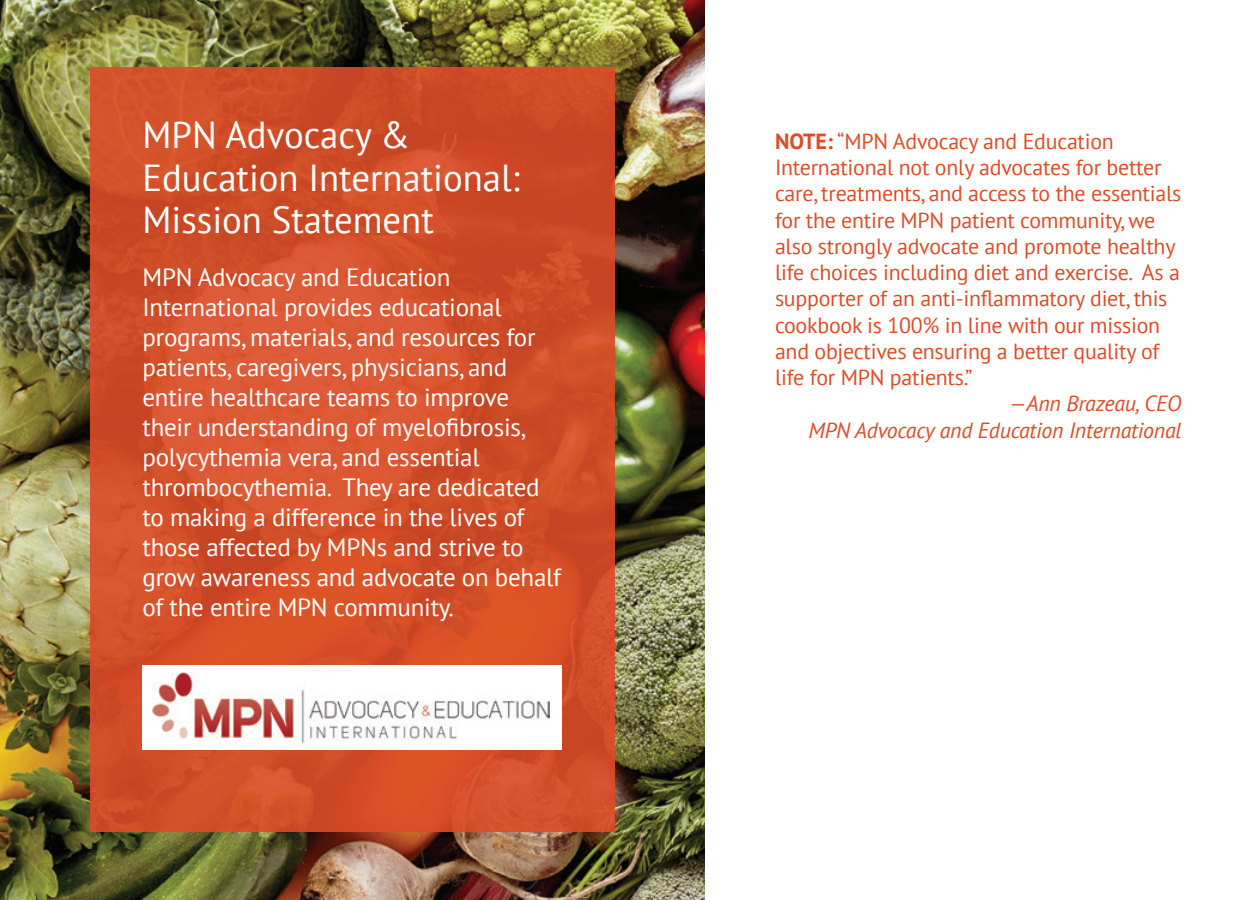
<style>
.page{position:relative;width:1260px;height:900px;background:#fff}
.page>*{position:absolute;margin:0;border:0;box-sizing:border-box;transform-origin:0 0}
.t1{font:37.5px/42.5px "PT Sans";color:#fff}
.t2{font:25px/30px "PT Sans";letter-spacing:-.01em;color:#fff}
.t3{font:22px/26.2px "PT Sans";letter-spacing:-.01em;color:#dc4c27}
.t4{font:italic 22px/26.2px "PT Sans";letter-spacing:-.01em;color:#dc4c27;text-align:right}
.s1{font-weight:700}
</style>
<div class="page">
<img style="left:0;top:0;width:705px;height:900px">
<svg style="left:90px;top:68px;width:525px;height:764px;background:#d24f29"></svg>
<div style="left:142px;top:666px;width:420px;height:84px;background:#fff"></div>
<img style="left:152px;top:673px;width:398px;height:70px">
<p class="t1" style="left:142px;top:113px;width:379px">MPN Advocacy &amp;<br>Education International:<br>Mission Statement</p>
<p class="t2" style="left:142px;top:261px;width:420px">MPN Advocacy and Education International provides educational programs, materials, and resources for patients, caregivers, physicians, and entire healthcare teams to improve their understanding of myelofibrosis, polycythemia vera, and essential thrombocythemia. They are dedicated to making a difference in the lives of those affected by MPNs and strive to grow awareness and advocate on behalf of the entire MPN community.</p>
<p class="t3" style="left:775px;top:128px;width:408px"><span class="s1">NOTE:</span> “MPN Advocacy and Education International not only advocates for better care, treatments, and access to the essentials for the entire MPN patient community, we also strongly advocate and promote healthy life choices including diet and exercise. As a supporter of an anti-inflammatory diet, this cookbook is 100% in line with our mission and objectives ensuring a better quality of life for MPN patients.”</p>
<p class="t4" style="left:808px;top:390px;width:375px">—Ann Brazeau, CEO<br>MPN Advocacy and Education International</p>
</div>
